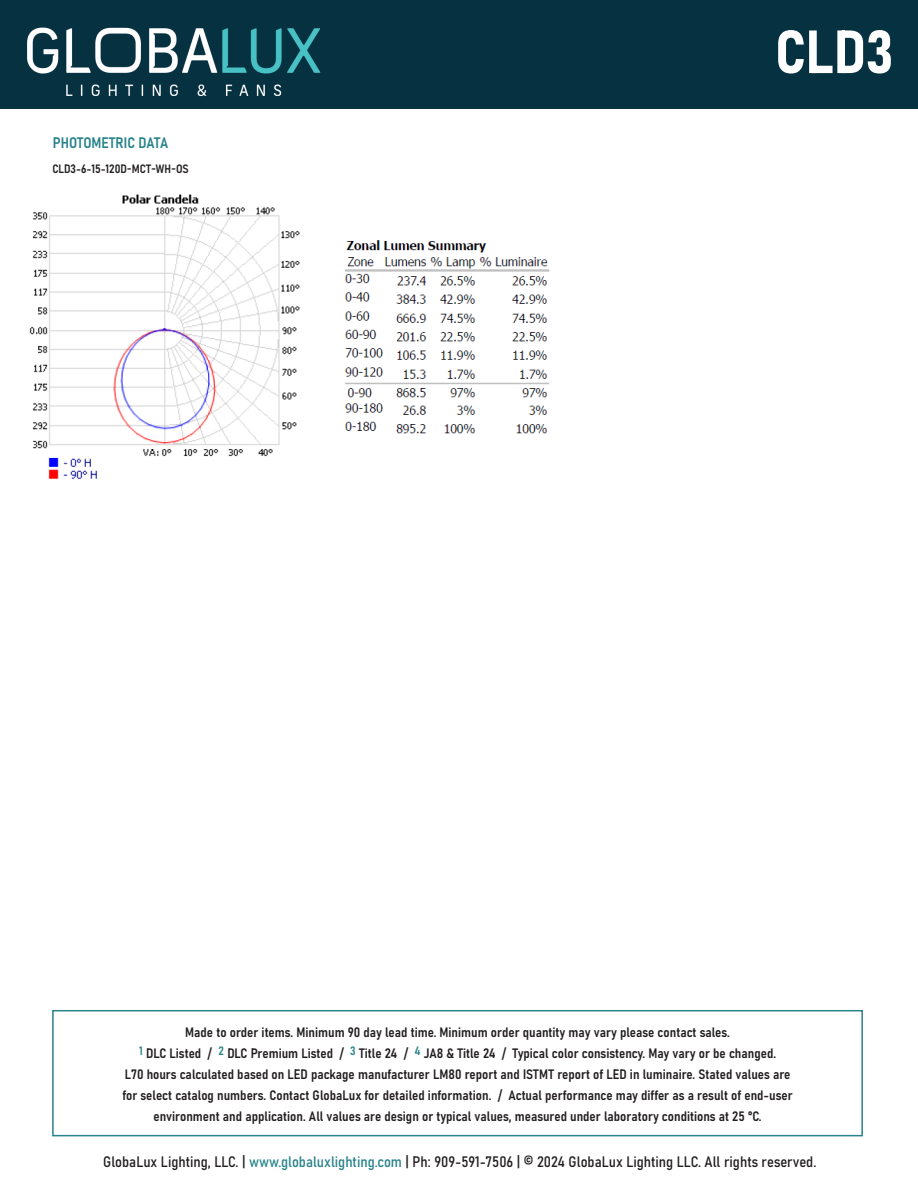
<style>
.page{position:relative;width:918px;height:1188px;background:#fff}
.page>*{position:absolute;margin:0;border:0;box-sizing:border-box;transform-origin:0 0}
.t1{font:60px "Bahnschrift";color:#fff}
.t2{font:15px "Bahnschrift";color:#231f20}
.t3{font:15px "Bahnschrift";color:#28838a}
.t4{font:13.5px "Bahnschrift";color:#231f20}
.t5{font:12px "Bahnschrift";color:#231f20}
.s1{color:#28838a}
</style>
<div class="page">
<div style="left:1px;top:0;width:917px;height:108px;background:#063141"></div>
<svg style="left:52px;top:1010px;width:811px;height:127px"></svg>
<img style="left:29px;top:194px;width:271px;height:285px">
<img style="left:345px;top:240px;width:205px;height:194px">
<p class="t3" style="left:53px;top:132px;width:117px">PHOTOMETRIC DATA</p>
<p class="t5" style="left:52px;top:159px;width:138px">CLD3-6-15-120D-MCT-WH-OS</p>
<p class="t1" style="left:775px;top:6px;width:120px">CLD3</p>
<p class="t4" style="left:185px;top:1022px;width:546px">Made to order items. Minimum 90 day lead time. Minimum order quantity may vary please contact sales.</p>
<p class="t4" style="left:139px;top:1043px;width:639px"><sup>1</sup> DLC Listed / <sup>2</sup> DLC Premium Listed / <sup>3</sup> Title 24 / <sup>4</sup> JA8 &amp; Title 24 / Typical color consistency. May vary or be changed.</p>
<p class="t4" style="left:125px;top:1064px;width:667px">L70 hours calculated based on LED package manufacturer LM80 report and ISTMT report of LED in luminaire. Stated values are</p>
<p class="t4" style="left:122px;top:1085px;width:672px">for select catalog numbers. Contact GlobaLux for detailed information. / Actual performance may differ as a result of end-user</p>
<p class="t4" style="left:154px;top:1106px;width:610px">environment and application. All values are design or typical values, measured under laboratory conditions at 25 °C.</p>
<p class="t2" style="left:103px;top:1150px;width:715px">GlobaLux Lighting, LLC. | <span class="s1">www.globaluxlighting.com</span> | Ph: 909-591-7506 | © 2024 GlobaLux Lighting LLC. All rights reserved.</p>
</div>
